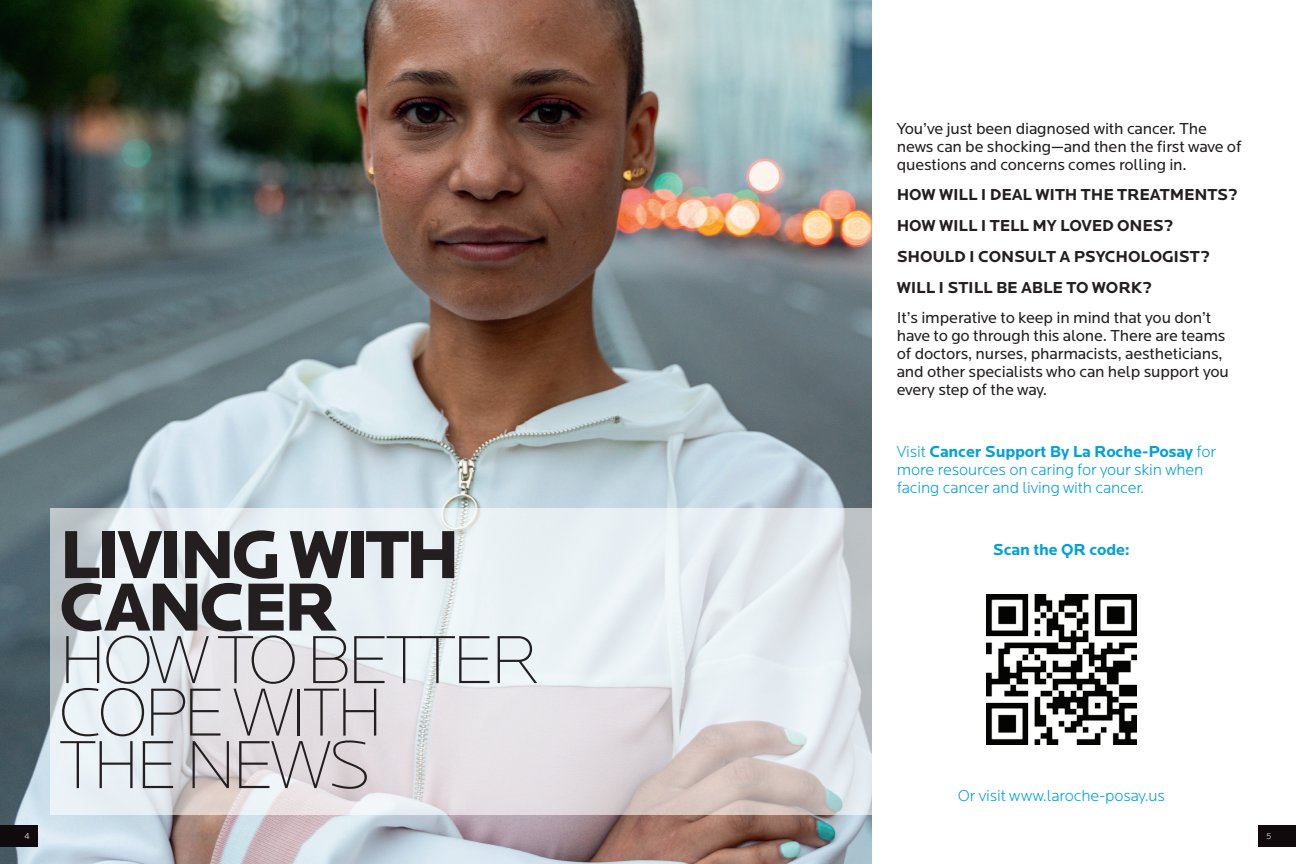
<style>
.page{position:relative;width:1296px;height:864px;background:#fff}
.page>*{position:absolute;margin:0;border:0;box-sizing:border-box;transform-origin:0 0}
.t1{font:200 70.5px/52.5px "Locator";letter-spacing:-.06em;color:#231f20}
.t2{font:16.5px/18px "Locator";letter-spacing:-.01em;color:#231f20}
.t3{font:300 16.5px/18px "Locator";letter-spacing:-.01em;color:#00a0de}
.t4{font:700 16.5px "Locator";letter-spacing:-.01em;color:#231f20}
.t5{font:700 16.5px "Locator";letter-spacing:-.01em;color:#00a0de}
.t6{font:300 9px "Locator";color:#fff}
.s1{font-weight:900}
.s2{font-weight:700}
</style>
<div class="page">
<img style="left:0;top:0;width:871px;height:864px">
<svg style="left:51px;top:508px;width:1086px;height:307px"></svg>
<img style="left:987px;top:595px;width:150px;height:150px">
<div style="left:0;top:825px;width:38px;height:22px;background:#110a0c"></div>
<div style="left:1258px;top:825px;width:38px;height:22px;background:#110a0c"></div>
<p class="t2" style="left:897px;top:119px;width:346px">You’ve just been diagnosed with cancer. The news can be shocking—and then the first wave of questions and concerns comes rolling in.</p>
<p class="t4" style="left:897px;top:185px;width:342px">HOW WILL I DEAL WITH THE TREATMENTS?</p>
<p class="t4" style="left:897px;top:216px;width:278px">HOW WILL I TELL MY LOVED ONES?</p>
<p class="t4" style="left:897px;top:247px;width:315px">SHOULD I CONSULT A PSYCHOLOGIST?</p>
<p class="t4" style="left:897px;top:278px;width:257px">WILL I STILL BE ABLE TO WORK?</p>
<p class="t2" style="left:897px;top:309px;width:334px">It’s imperative to keep in mind that you don’t have to go through this alone. There are teams of doctors, nurses, pharmacists, aestheticians, and other specialists who can help support you every step of the way.</p>
<p class="t1" style="left:59px;top:531px;width:481px"><span class="s1">LIVING WITH<br>CANCER<br></span>HOW TO BETTER<br>COPE WITH<br>THE NEWS</p>
<p class="t3" style="left:897px;top:443px;width:321px">Visit <span class="s2">Cancer Support By La Roche-Posay</span> for more resources on caring for your skin when facing cancer and living with cancer.</p>
<p class="t5" style="left:993px;top:540px;width:139px">Scan the QR code:</p>
<p class="t3" style="left:958px;top:786px;width:209px">Or visit www.laroche-posay.us</p>
<p class="t6" style="left:25px;top:831px;width:7px">4</p>
<p class="t6" style="left:1266px;top:831px;width:7px">5</p>
</div>
